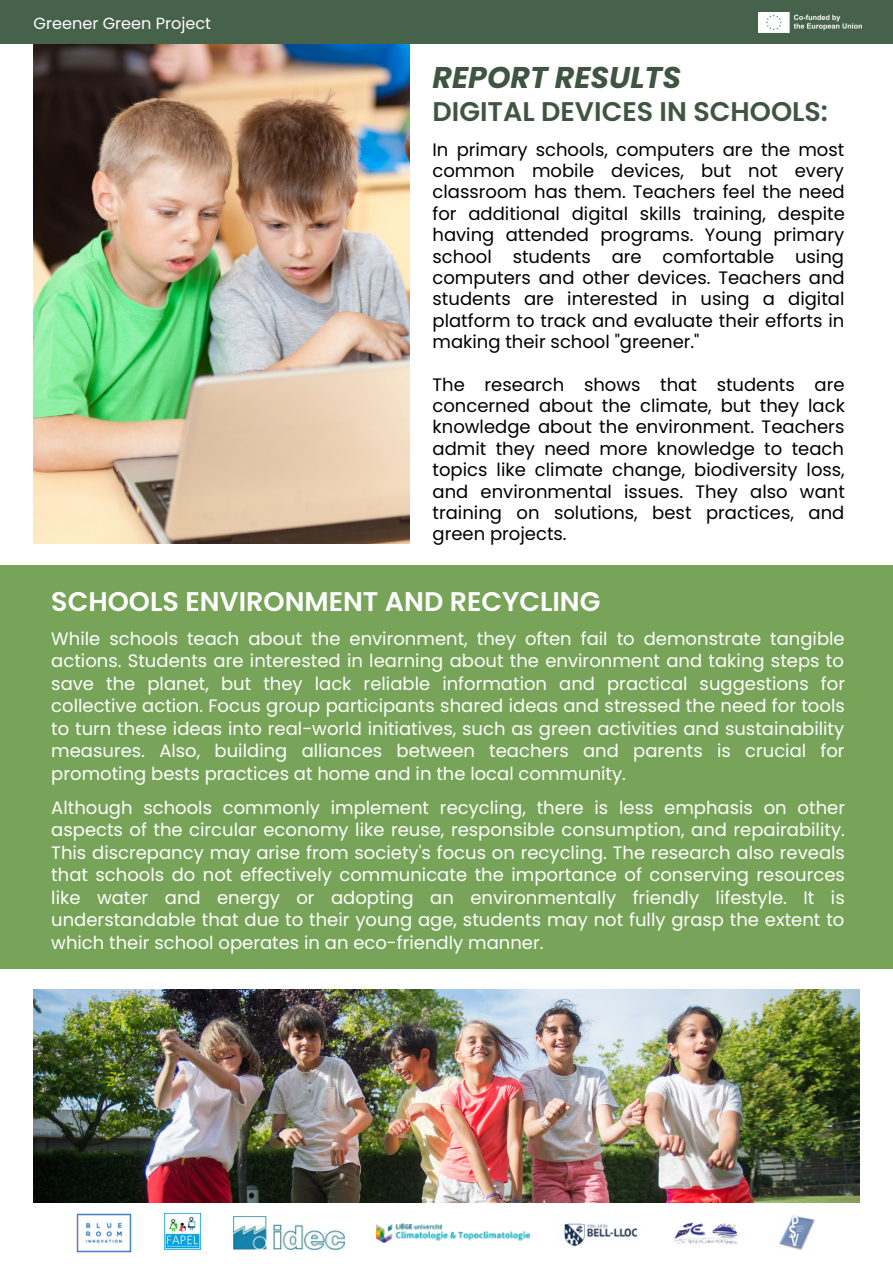
<style>
.page{position:relative;width:893px;height:1264px;background:#fff}
.page>*{position:absolute;margin:0;border:0;box-sizing:border-box;transform-origin:0 0}
.t1{font:italic 700 30px "Poppins";color:#405442}
.t2{font:600 27px "Poppins";color:#fff}
.t3{font:600 27px "Poppins";color:#405442}
.t4{font:18px/22.5px "Poppins";color:#fff;text-align:justify}
.t5{font:18px/21.3px "Poppins";color:#000;text-align:justify}
.t6{font:16.05px "Poppins";color:#fff}
</style>
<div class="page">
<div style="left:0;top:564px;width:892px;height:404px;background:#77a459"></div>
<img style="left:34px;top:44px;width:375px;height:499px">
<img style="left:34px;top:989px;width:825px;height:214px">
<img style="left:76px;top:1213px;width:55px;height:39px">
<img style="left:234px;top:1216px;width:110px;height:33px">
<img style="left:164px;top:1213px;width:36px;height:36px">
<img style="left:376px;top:1223px;width:153px;height:19px">
<img style="left:564px;top:1223px;width:74px;height:24px">
<img style="left:674px;top:1222px;width:65px;height:23px">
<img style="left:779px;top:1215px;width:36px;height:35px">
<div style="left:0;top:0;width:892px;height:44px;background:#47624a"></div>
<img style="left:758px;top:12px;width:103px;height:21px">
<p class="t6" style="left:34px;top:12px;width:179px">Greener Green Project</p>
<p class="t1" style="left:432px;top:56px;width:250px">REPORT RESULTS</p>
<p class="t3" style="left:432px;top:92px;width:397px">DIGITAL DEVICES IN SCHOOLS:</p>
<p class="t5" style="left:432px;top:139px;width:414px">In primary schools, computers are the most common mobile devices, but not every classroom has them. Teachers feel the need for additional digital skills training, despite having attended programs. Young primary school students are comfortable using computers and other devices. Teachers and students are interested in using a digital platform to track and evaluate their efforts in making their school "greener."</p>
<p class="t5" style="left:432px;top:374px;width:414px">The research shows that students are concerned about the climate, but they lack knowledge about the environment. Teachers admit they need more knowledge to teach topics like climate change, biodiversity loss, and environmental issues. They also want training on solutions, best practices, and green projects.</p>
<p class="t2" style="left:51px;top:582px;width:550px">SCHOOLS ENVIRONMENT AND RECYCLING</p>
<p class="t4" style="left:51px;top:627px;width:795px">While schools teach about the environment, they often fail to demonstrate tangible actions. Students are interested in learning about the environment and taking steps to save the planet, but they lack reliable information and practical suggestions for collective action. Focus group participants shared ideas and stressed the need for tools to turn these ideas into real-world initiatives, such as green activities and sustainability measures. Also, building alliances between teachers and parents is crucial for promoting bests practices at home and in the local community.</p>
<p class="t4" style="left:51px;top:796px;width:795px">Although schools commonly implement recycling, there is less emphasis on other aspects of the circular economy like reuse, responsible consumption, and repairability.<br>This discrepancy may arise from society's focus on recycling. The research also reveals that schools do not effectively communicate the importance of conserving resources like water and energy or adopting an environmentally friendly lifestyle. It is understandable that due to their young age, students may not fully grasp the extent to which their school operates in an eco-friendly manner.</p>
</div>
